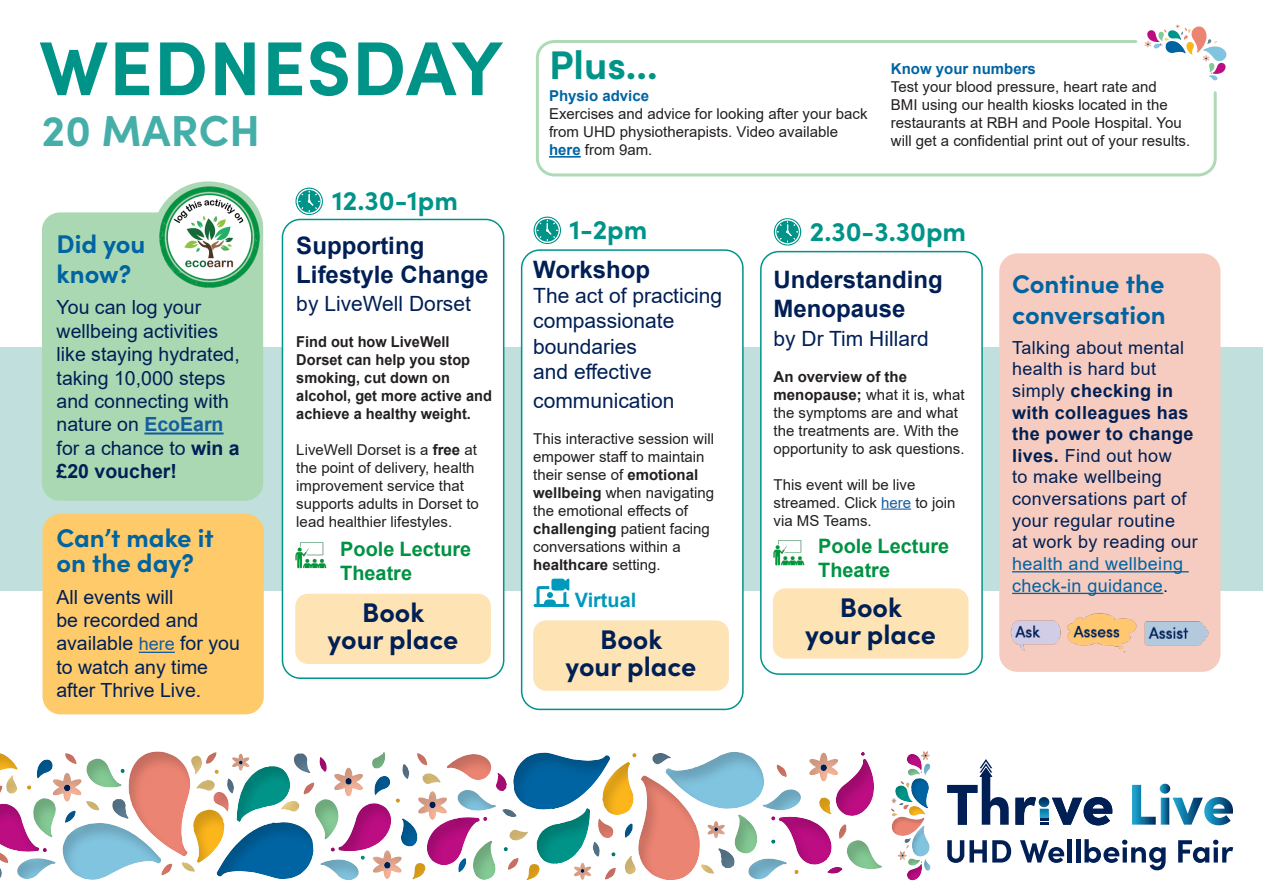
<style>
.page{position:relative;width:1263px;height:893px;background:#fff}
.page>*{position:absolute;margin:0;border:0;box-sizing:border-box;transform-origin:0 0}
.t1{font:700 76.5px "Sofia Pro";letter-spacing:.01em;color:#009489}
.t2{font:700 43.5px "Sofia Pro";letter-spacing:.01em;color:#46aea8}
.t3{font:700 40.05px "Sofia Pro";color:#009489}
.t4{font:700 27px "Sofia Pro";color:#001f55}
.t5{font:700 27px "Sofia Pro";color:#009489}
.t6{font:700 25.65px/25.5px "Sofia Pro";color:#0064a2}
.t7{font:700 24px/28.8px "Arial";color:#001f55}
.t8{font:21px/25.2px "Arial";color:#001f55}
.t9{font:700 19.8px/23.9px "Arial";color:#009243}
.t10{font:700 19.8px "Arial";color:#0099bc}
.t11{font:19.5px/23.4px "Arial";color:#001f55}
.t12{font:700 19.5px/23.4px "Arial";color:#001f55}
.t13{font:18px/21.6px "Arial";letter-spacing:.02em;color:#001f55}
.t14{font:18px/21.6px "Arial";letter-spacing:.02em;color:#0064a2}
.t15{font:15px/18px "Arial";color:#231f20}
.t16{font:700 15px/18px "Arial";color:#231f20}
.t17{font:700 15px "Arial";color:#0064a2}
.s1{font-weight:700;color:#0064a2}
.s2{font-weight:700}
.s3{font-weight:700;color:#175d9e}
.s4{font-weight:400}
.s5{font-size:18px;color:#175d9e}
.s6{color:#175d9e}
.s7{color:#001f55}
</style>
<div class="page">
<svg style="left:947px;top:840px;width:64px;height:23px"></svg>
<svg style="left:1020px;top:840px;width:44px;height:23px"></svg>
<div style="left:1067px;top:839px;width:5px;height:23px;background:#001f55"></div>
<hr style="left:1076px;top:839px;width:4px;height:23px;background:#001f55">
<svg style="left:1084px;top:839px;width:81px;height:31px"></svg>
<svg style="left:1178px;top:840px;width:55px;height:23px"></svg>
<svg style="left:1015px;top:797px;width:97px;height:28px"></svg>
<svg style="left:947px;top:759px;width:62px;height:66px"></svg>
<svg style="left:1132px;top:784px;width:101px;height:41px"></svg>
<div style="left:889px;top:750px;width:44px;height:132px;background:#231f20;opacity:.2"></div>
<div style="left:0;top:751px;width:882px;height:131px;background:#231f20;opacity:.2"></div>
<div style="left:0;top:347px;width:1263px;height:243px;background:#c1dfdd"></div>
<svg style="left:295px;top:188px;width:28px;height:27px"></svg>
<div style="left:282px;top:219px;width:222px;height:459px;background:#fff;border-radius:18px"></div>
<div style="left:282px;top:219px;width:222px;height:460px;border:2px solid #009489;border-radius:18px"></div>
<img style="left:295px;top:542px;width:32px;height:27px">
<div style="left:295px;top:594px;width:196px;height:70px;background:#fee3b4;border-radius:13px"></div>
<svg style="left:773px;top:218px;width:28px;height:28px"></svg>
<div style="left:761px;top:252px;width:221px;height:422px;background:#fff;border-radius:18px"></div>
<div style="left:760px;top:251px;width:223px;height:424px;border:2px solid #009489;border-radius:18px"></div>
<hr style="left:881px;top:509px;width:30px;height:1px;background:#175d9e">
<img style="left:773px;top:540px;width:32px;height:26px">
<div style="left:773px;top:588px;width:195px;height:71px;background:#fee3b4;border-radius:13px"></div>
<svg style="left:533px;top:217px;width:28px;height:27px"></svg>
<div style="left:522px;top:250px;width:221px;height:459px;background:#fff;border-radius:18px"></div>
<div style="left:521px;top:249px;width:223px;height:461px;border:2px solid #009489;border-radius:18px"></div>
<div style="left:533px;top:620px;width:196px;height:71px;background:#fee3b4;border-radius:13px"></div>
<svg style="left:533px;top:578px;width:36px;height:29px"></svg>
<div style="left:43px;top:514px;width:221px;height:200px;background:#feca6a;border-radius:18px"></div>
<hr style="left:139px;top:652px;width:36px;height:1px;background:#175d9e">
<svg style="left:42px;top:181px;width:221px;height:320px;background:#b0dab8"></svg>
<img style="left:159px;top:187px;width:100px;height:100px">
<hr style="left:144px;top:432px;width:80px;height:3px;background:#175d9e">
<div style="left:999px;top:253px;width:221px;height:419px;background:#f7ccc0;border-radius:18px"></div>
<hr style="left:1012px;top:571px;width:177px;height:1px;background:#0064a2">
<hr style="left:1012px;top:593px;width:151px;height:1px;background:#0064a2">
<img style="left:1010px;top:613px;width:199px;height:40px">
<svg style="left:536px;top:40px;width:681px;height:137px"></svg>
<svg style="left:1144px;top:24px;width:82px;height:56px"></svg>
<hr style="left:549px;top:156px;width:32px;height:2px;background:#0064a2">
<p class="t1" style="left:39px;top:9px;width:465px">WEDNESDAY</p>
<p class="t2" style="left:42px;top:97px;width:220px">20 MARCH</p>
<p class="t3" style="left:549px;top:34px;width:110px">Plus...</p>
<p class="t17" style="left:549px;top:85px;width:102px">Physio advice</p>
<p class="t15" style="left:549px;top:105px;width:320px">Exercises and advice for looking after your back from UHD physiotherapists. Video available <span class="s1">here</span> from 9am.</p>
<p class="t17" style="left:891px;top:58px;width:147px">Know your numbers</p>
<p class="t15" style="left:891px;top:78px;width:301px">Test your blood pressure, heart rate and<br>BMI using our health kiosks located in the restaurants at RBH and Poole Hospital. You will get a confidential print out of your results.</p>
<p class="t5" style="left:332px;top:180px;width:127px">12.30-1pm</p>
<p class="t7" style="left:296px;top:231px;width:194px">Supporting<br>Lifestyle Change</p>
<p class="t8" style="left:296px;top:291px;width:176px">by LiveWell Dorset</p>
<p class="t16" style="left:296px;top:333px;width:197px">Find out how LiveWell<br>Dorset can help you stop smoking, cut down on alcohol, get more active and achieve a healthy weight.</p>
<p class="t15" style="left:296px;top:441px;width:184px">LiveWell Dorset is a <span class="s2">free</span> at the point of delivery, health improvement service that supports adults in Dorset to lead healthier lifestyles.</p>
<p class="t9" style="left:340px;top:537px;width:133px">Poole Lecture<br>Theatre</p>
<p class="t4" style="left:362px;top:592px;width:64px">Book</p>
<p class="t4" style="left:328px;top:619px;width:132px">your place</p>
<p class="t5" style="left:569px;top:209px;width:79px">1-2pm</p>
<p class="t7" style="left:533px;top:256px;width:118px">Workshop</p>
<p class="t8" style="left:533px;top:283px;width:191px">The act of practicing compassionate boundaries<br>and effective</p>
<p class="t8" style="left:533px;top:388px;width:143px">communication</p>
<p class="t15" style="left:533px;top:429px;width:182px">This interactive session will empower staff to maintain their sense of <span class="s2">emotional wellbeing</span> when navigating the emotional effects of <span class="s2">challenging</span> patient facing conversations within a <span class="s2">healthcare</span> setting.</p>
<p class="t6" style="left:57px;top:229px;width:90px">Did you</p>
<p class="t6" style="left:57px;top:260px;width:76px">know?</p>
<p class="t11" style="left:57px;top:296px;width:146px">You can log your</p>
<p class="t11" style="left:57px;top:319px;width:185px">wellbeing activities like staying hydrated, taking 10,000 steps and connecting with nature on <span class="s3">EcoEarn</span></p>
<p class="t12" style="left:57px;top:436px;width:185px"><span class="s4">for a chance to</span> win a £20 voucher!</p>
<p class="t6" style="left:56px;top:523px;width:159px">Can’t make it on the day?</p>
<p class="t11" style="left:56px;top:585px;width:119px">All events will</p>
<p class="t10" style="left:575px;top:586px;width:63px">Virtual</p>
<p class="t11" style="left:56px;top:608px;width:185px">be recorded and available <span class="s5">here</span> for you to watch any time after Thrive Live.</p>
<p class="t4" style="left:600px;top:619px;width:64px">Book</p>
<p class="t4" style="left:566px;top:646px;width:132px">your place</p>
<p class="t5" style="left:810px;top:210px;width:158px">2.30-3.30pm</p>
<p class="t7" style="left:774px;top:265px;width:171px">Understanding<br>Menopause</p>
<p class="t8" style="left:774px;top:325px;width:157px">by Dr Tim Hillard</p>
<p class="t15" style="left:774px;top:367px;width:192px"><span class="s2">An overview of the menopause;</span> what it is, what the symptoms are and what the treatments are. With the opportunity to ask questions.</p>
<p class="t15" style="left:774px;top:475px;width:183px">This event will be live streamed. Click <span class="s6">here</span> to join via MS Teams.</p>
<p class="t9" style="left:818px;top:535px;width:133px">Poole Lecture<br>Theatre</p>
<p class="t4" style="left:840px;top:587px;width:64px">Book</p>
<p class="t4" style="left:805px;top:614px;width:132px">your place</p>
<p class="t6" style="left:1012px;top:269px;width:154px">Continue the</p>
<p class="t6" style="left:1012px;top:300px;width:155px">conversation</p>
<p class="t13" style="left:1012px;top:337px;width:183px">Talking about mental health is hard but simply <span class="s2">checking in with colleagues has the power to change lives.</span> Find out how<br>to make wellbeing conversations part of your regular routine</p>
<p class="t14" style="left:1012px;top:531px;width:187px"><span class="s7">at work by reading our </span>health and wellbeing check-in guidance<span class="s7">.</span></p>
</div>
